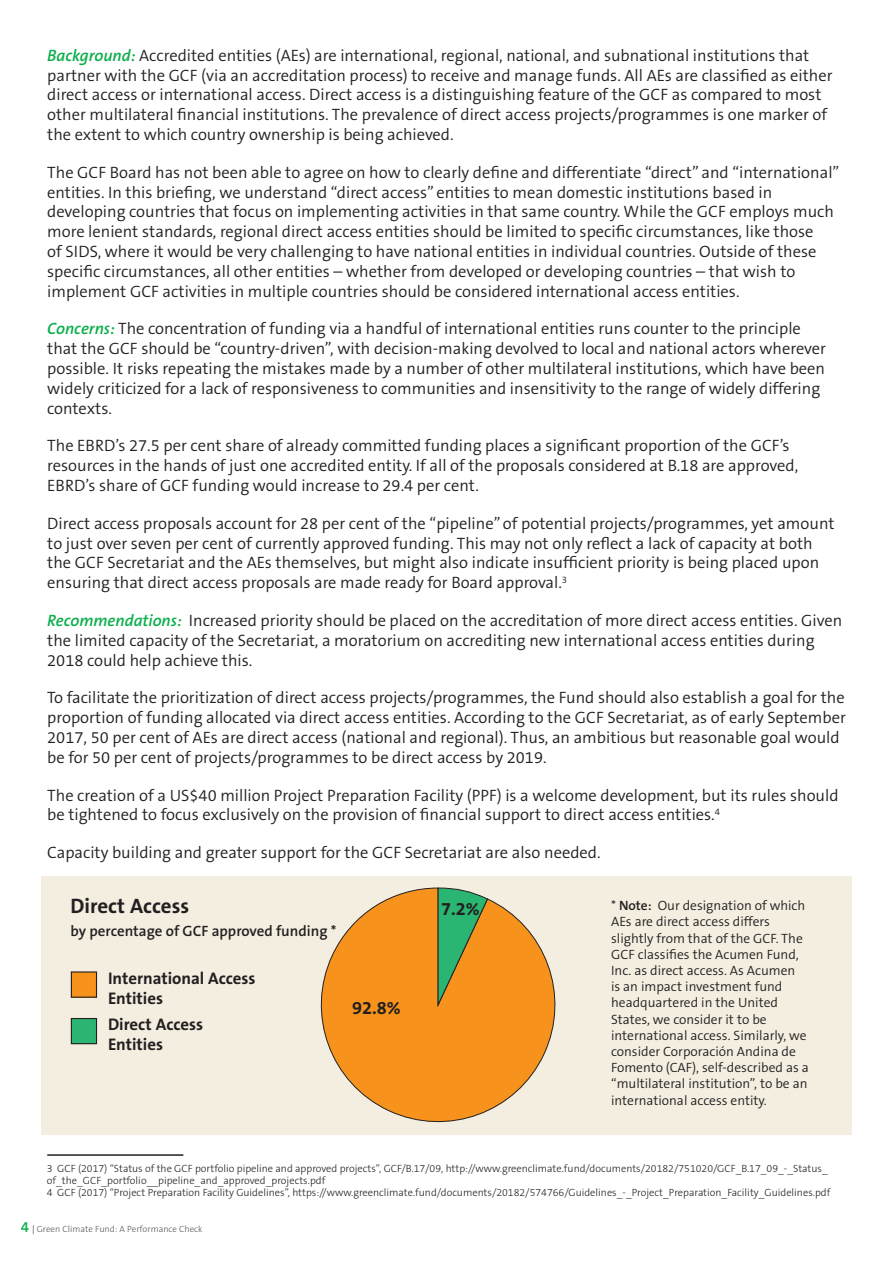
<style>
.page{position:relative;width:893px;height:1263px;background:#fff}
.page>*{position:absolute;margin:0;border:0;box-sizing:border-box;transform-origin:0 0}
.t1{font:700 21px "The Sans B7";color:#231f20}
.t2{font:700 18.3px "The Sans B7";color:#231f20}
.t3{font:700 16.8px/20.2px "The Sans B7";color:#231f20}
.t4{font:300 16.5px/19.8px "The Sans B4";color:#231f20}
.t5{font:600 15px "The Sans B6";color:#231f20}
.t6{font:300 13.5px/16.2px "The Sans B4";color:#231f20}
.t7{font:300 10.5px/12px "The Sans B3";color:#231f20}
.t8{font:300 9px "The Sans B3";color:#585855}
.s1{font-family:"The Sans B6";font-weight:600;font-style:italic;color:#0cae4c}
.s2{font-family:"The Sans B6";font-weight:600}
.s3{font-family:"The Sans B6";font-weight:600;font-size:15px;color:#0cae4c}
.s4{color:#231f20}
</style>
<div class="page">
<hr style="left:892px;top:0;width:1px;height:458px;background:#b2912f">
<hr style="left:47px;top:1154px;width:136px;height:2px;background:#231f20">
<div style="left:41px;top:876px;width:811px;height:259px;background:#f3eee0"></div>
<svg style="left:320px;top:887px;width:236px;height:236px"></svg>
<svg style="left:437px;top:887px;width:51px;height:119px;background:#8b9f4b"></svg>
<div style="left:71px;top:972px;width:26px;height:25px;background:#f7931d"></div>
<div style="left:71px;top:971px;width:26px;height:27px;border:1px solid #231f20"></div>
<div style="left:71px;top:1018px;width:26px;height:26px;background:#2bb572"></div>
<div style="left:71px;top:1018px;width:26px;height:26px;border:1px solid #231f20"></div>
<p class="t4" style="left:47px;top:47px;width:787px"><span class="s1">Background:</span> Accredited entities (AEs) are international, regional, national, and subnational institutions that partner with the GCF (via an accreditation process) to receive and manage funds. All AEs are classified as either direct access or international access. Direct access is a distinguishing feature of the GCF as compared to most other multilateral financial institutions. The prevalence of direct access projects/programmes is one marker of the extent to which country ownership is being achieved.</p>
<p class="t4" style="left:47px;top:164px;width:794px">The GCF Board has not been able to agree on how to clearly define and differentiate “direct” and “international” entities. In this briefing, we understand “direct access” entities to mean domestic institutions based in developing countries that focus on implementing activities in that same country. While the GCF employs much more lenient standards, regional direct access entities should be limited to specific circumstances, like those<br>of SIDS, where it would be very challenging to have national entities in individual countries. Outside of these specific circumstances, all other entities – whether from developed or developing countries – that wish to implement GCF activities in multiple countries should be considered international access entities.</p>
<p class="t4" style="left:47px;top:320px;width:780px"><span class="s1">Concerns:</span> The concentration of funding via a handful of international entities runs counter to the principle that the GCF should be “country-driven”, with decision-making devolved to local and national actors wherever possible. It risks repeating the mistakes made by a number of other multilateral institutions, which have been widely criticized for a lack of responsiveness to communities and insensitivity to the range of widely differing contexts.</p>
<p class="t4" style="left:47px;top:437px;width:752px">The EBRD’s 27.5 per cent share of already committed funding places a significant proportion of the GCF’s resources in the hands of just one accredited entity. If all of the proposals considered at B.18 are approved,<br>EBRD’s share of GCF funding would increase to 29.4 per cent.</p>
<p class="t4" style="left:47px;top:515px;width:789px">Direct access proposals account for 28 per cent of the “pipeline” of potential projects/programmes, yet amount to just over seven per cent of currently approved funding. This may not only reflect a lack of capacity at both the GCF Secretariat and the AEs themselves, but might also indicate insufficient priority is being placed upon ensuring that direct access proposals are made ready for Board approval.<sup>3</sup></p>
<p class="t4" style="left:47px;top:612px;width:796px"><span class="s1">Recommendations:</span> Increased priority should be placed on the accreditation of more direct access entities. Given the limited capacity of the Secretariat, a moratorium on accrediting new international access entities during<br>2018 could help achieve this.</p>
<p class="t4" style="left:47px;top:689px;width:800px">To facilitate the prioritization of direct access projects/programmes, the Fund should also establish a goal for the proportion of funding allocated via direct access entities. According to the GCF Secretariat, as of early September 2017, 50 per cent of AEs are direct access (national and regional). Thus, an ambitious but reasonable goal would be for 50 per cent of projects/programmes to be direct access by 2019.</p>
<p class="t4" style="left:47px;top:786px;width:793px">The creation of a US$40 million Project Preparation Facility (PPF) is a welcome development, but its rules should be tightened to focus exclusively on the provision of financial support to direct access entities.<sup>4</sup></p>
<p class="t4" style="left:47px;top:844px;width:555px">Capacity building and greater support for the GCF Secretariat are also needed.</p>
<p class="t1" style="left:70px;top:898px;width:120px">Direct Access</p>
<p class="t5" style="left:70px;top:924px;width:267px">by percentage of GCF approved funding *</p>
<p class="t3" style="left:108px;top:969px;width:149px">International Access<br>Entities</p>
<p class="t3" style="left:108px;top:1015px;width:97px">Direct Access<br>Entities</p>
<p class="t2" style="left:352px;top:1000px;width:50px">92.8%</p>
<p class="t2" style="left:441px;top:900px;width:40px">7.2%</p>
<p class="t6" style="left:611px;top:898px;width:199px">* <span class="s2">Note:</span> Our designation of which<br>AEs are direct access differs slightly from that of the GCF. The<br>GCF classifies the Acumen Fund,<br>Inc. as direct access. As Acumen<br>is an impact investment fund headquartered in the United<br>States, we consider it to be international access. Similarly, we consider Corporación Andina de<br>Fomento (CAF), self-described as a “multilateral institution”, to be an international access entity.</p>
<p class="t7" style="left:47px;top:1163px;width:785px">3 GCF (2017) “Status of the GCF portfolio pipeline and approved projects”, GCF/B.17/09, http://www.greenclimate.fund/documents/20182/751020/GCF_B.17_09_-_Status_ of_the_GCF_portfolio__pipeline_and_approved_projects.pdf<br>4 GCF (2017) “Project Preparation Facility Guidelines”, https://www.greenclimate.fund/documents/20182/574766/Guidelines_-_Project_Preparation_Facility_Guidelines.pdf</p>
<p class="t8" style="left:21px;top:1224px;width:183px"><span class="s3">4</span> <span class="s4">|</span> Green Climate Fund: A Performance Check</p>
</div>
